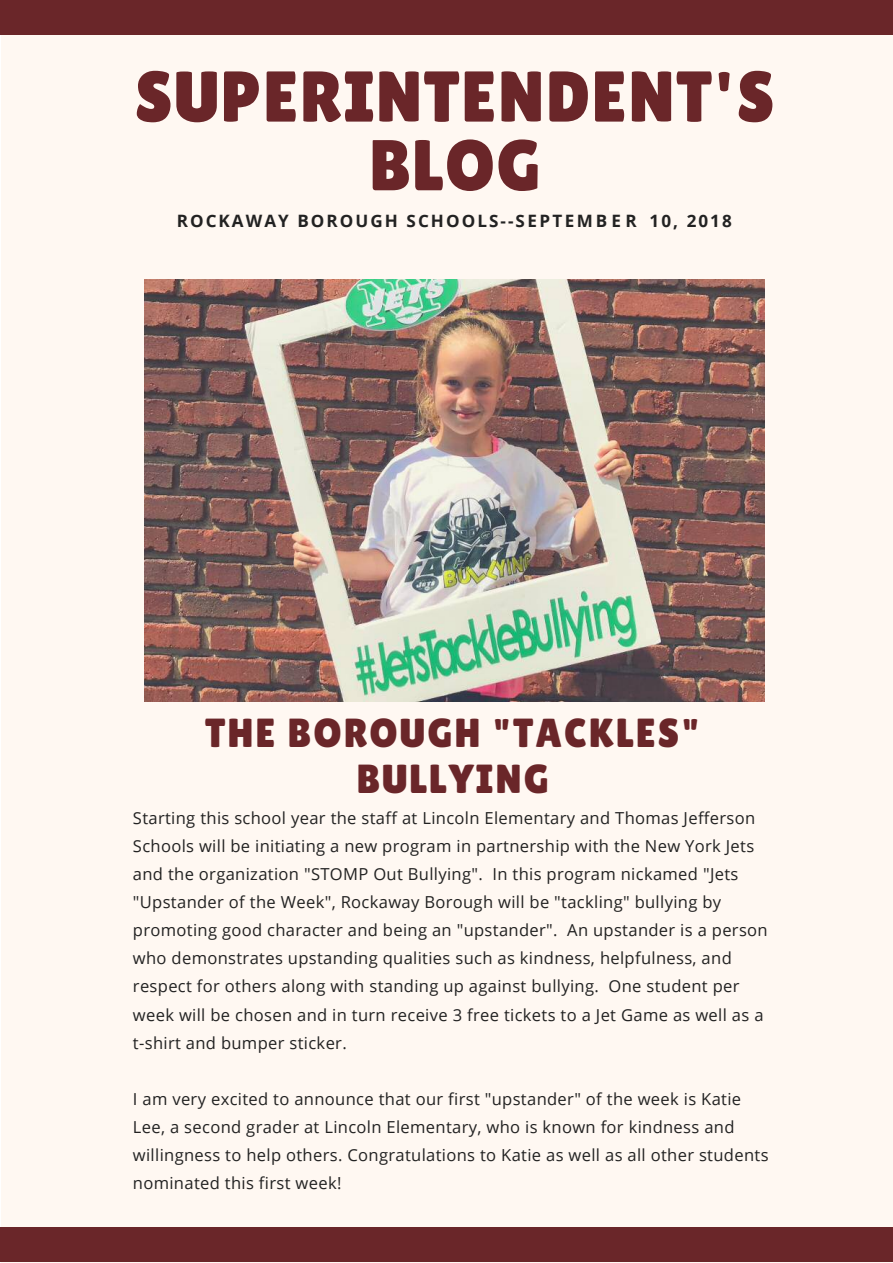
<style>
.page{position:relative;width:893px;height:1263px;background:#fff}
.page>*{position:absolute;margin:0;border:0;box-sizing:border-box;transform-origin:0 0}
.t1{font:71.7px/68.7px "Lilita One";letter-spacing:.02em;color:#6a2629;text-align:center}
.t2{font:40.5px/46.2px "Lilita One";letter-spacing:.05em;color:#6a2629;text-align:center}
.t3{font:700 17.1px "Open Sans";letter-spacing:.12em;color:#222}
.t4{font:16.5px/28.2px "Open Sans";letter-spacing:.02em;color:#222}
</style>
<div class="page">
<div style="left:1px;top:35px;width:891px;height:1228px;background:#fff8f2"></div>
<img style="left:144px;top:279px;width:621px;height:422px">
<div style="left:0;top:0;width:892px;height:35px;background:#6a2629"></div>
<div style="left:0;top:1227px;width:892px;height:35px;background:#6a2629"></div>
<h1 class="t1" style="left:135px;top:62px;width:641px">SUPERINTENDENT'S<br>BLOG</h1>
<p class="t3" style="left:177px;top:209px;width:556px">ROCKAWAY BOROUGH SCHOOLS--S E P T E M B E R 10, 2018</p>
<h2 class="t2" style="left:205px;top:710px;width:496px">THE BOROUGH "TACKLES"<br>BULLYING</h2>
<p class="t4" style="left:133px;top:803px;width:636px">Starting this school year the staff at Lincoln Elementary and Thomas Jefferson Schools will be initiating a new program in partnership with the New York Jets and the organization "STOMP Out Bullying". In this program nickamed "Jets "Upstander of the Week", Rockaway Borough will be "tackling" bullying by promoting good character and being an "upstander". An upstander is a person who demonstrates upstanding qualities such as kindness, helpfulness, and respect for others along with standing up against bullying. One student per week will be chosen and in turn receive 3 free tickets to a Jet Game as well as a t-shirt and bumper sticker.</p>
<p class="t4" style="left:133px;top:1085px;width:637px">I am very excited to announce that our first "upstander" of the week is Katie Lee, a second grader at Lincoln Elementary, who is known for kindness and willingness to help others. Congratulations to Katie as well as all other students nominated this first week!</p>
</div>
